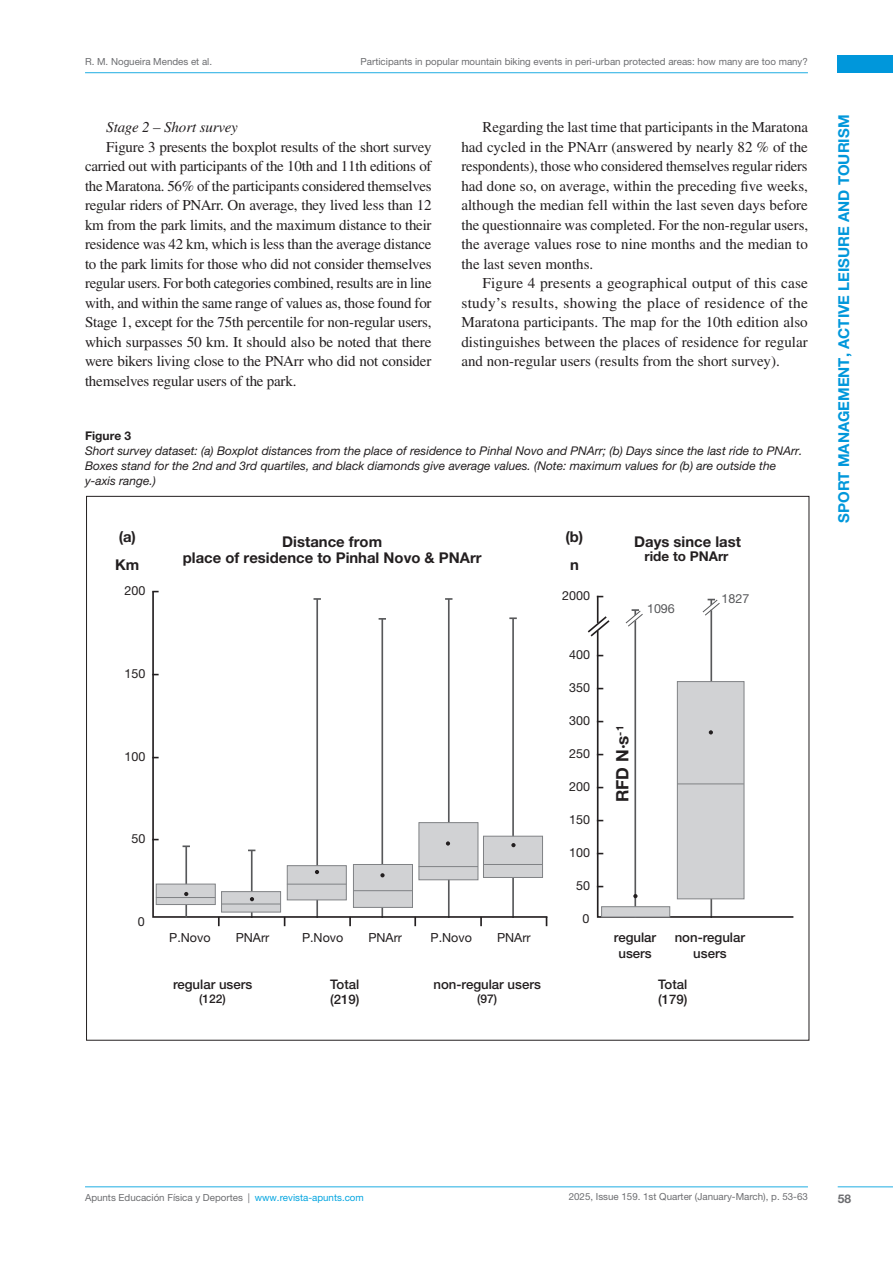
<style>
.page{position:relative;width:893px;height:1263px;background:#fff}
.page>*{position:absolute;margin:0;border:0;box-sizing:border-box;transform-origin:0 0}
.t1{font:700 17.1px "Helvetica Neue LT Pro";color:#231f20}
.Paragraph{font:15px/19.5px "Times LT Std";letter-spacing:-.015em;color:#231f20;text-align:justify}
.New_paragraph{font:15px/19.5px "Times LT Std";color:#231f20;text-align:justify}
.t2{font:700 15px "Helvetica Neue LT Pro";color:#0097db}
.E-TITULO5{font:italic 15px "Times LT Std";letter-spacing:-.01em;color:#231f20}
.t3{font:700 14.85px/28px "Helvetica Neue LT Pro";color:#231f20;text-align:center}
.t4{font:700 13.5px "Helvetica Neue LT Pro";color:#231f20}
.t5{font:500 13.2px/15.6px "Helvetica Neue LT Pro";color:#231f20}
.t6{font:12.6px "Helvetica Neue LT Pro";color:#231f20}
.t7{font:12.6px "Helvetica Neue LT Pro";color:#57585a}
.F-TITULO-TABLA{font:italic 12px/15px "Helvetica Neue LT Pro";color:#231f20}
.t8{font:500 12px "Helvetica Neue LT Pro";color:#231f20}
.F-TITULO-TABLA-2{font:700 12px "Helvetica Neue LT Pro";color:#231f20}
.t9{font:700 12px "Helvetica Neue LT Pro";color:#6c6d70}
.t10{font:9.75px "Helvetica Neue LT Pro";color:#6c6d70}
.s1{font-weight:700}
.s2{color:#04a5e0}
</style>
<div class="page">
<hr style="left:85px;top:72px;width:723px;height:1px;background:#1fade3">
<div style="left:838px;top:56px;width:55px;height:17px;background:#0097db"></div>
<hr style="left:85px;top:1186px;width:723px;height:1px;background:#1fade3">
<hr style="left:838px;top:1186px;width:55px;height:1px;background:#1fade3">
<hr style="left:710px;top:599px;width:2px;height:319px;background:#57585a">
<svg style="left:152px;top:591px;width:396px;height:328px"></svg>
<svg style="left:596px;top:629px;width:198px;height:289px"></svg>
<hr style="left:185px;top:846px;width:2px;height:72px;background:#57585a">
<svg style="left:183px;top:845px;width:7px;height:2px"></svg>
<svg style="left:218px;top:917px;width:2px;height:9px"></svg>
<svg style="left:414px;top:917px;width:2px;height:9px"></svg>
<svg style="left:480px;top:917px;width:2px;height:9px"></svg>
<svg style="left:349px;top:917px;width:2px;height:9px"></svg>
<div style="left:156px;top:884px;width:60px;height:21px;background:#d1d2d4;border:1px solid #808285"></div>
<hr style="left:156px;top:897px;width:59px;height:1px;background:#808285">
<svg style="left:184px;top:892px;width:4px;height:4px"></svg>
<svg style="left:250px;top:897px;width:4px;height:4px"></svg>
<svg style="left:315px;top:870px;width:4px;height:4px"></svg>
<svg style="left:380px;top:873px;width:5px;height:4px"></svg>
<svg style="left:446px;top:841px;width:4px;height:4px"></svg>
<svg style="left:511px;top:843px;width:5px;height:4px"></svg>
<svg style="left:587px;top:596px;width:24px;height:42px"></svg>
<hr style="left:634px;top:610px;width:2px;height:308px;background:#57585a">
<svg style="left:633px;top:894px;width:4px;height:4px"></svg>
<div style="left:601px;top:906px;width:69px;height:11px;background:#d1d2d4;border:1px solid #808285"></div>
<svg style="left:625px;top:609px;width:18px;height:18px"></svg>
<svg style="left:702px;top:599px;width:18px;height:17px"></svg>
<p class="t10" style="left:85px;top:55px;width:129px">R. M. Nogueira Mendes et al.</p>
<p class="t10" style="left:361px;top:56px;width:449px">Participants in popular mountain biking events in peri-urban protected areas: how many are too many?</p>
<p class="E-TITULO5" style="left:106px;top:119px;width:133px">Stage 2 – Short survey</p>
<p class="Paragraph" style="left:85px;top:137px;width:348px;text-indent:21px">Figure 3 presents the boxplot results of the short survey carried out with participants of the 10th and 11th editions of the Maratona. 56% of the participants considered themselves regular riders of PNArr. On average, they lived less than 12 km from the park limits, and the maximum distance to their residence was 42 km, which is less than the average distance to the park limits for those who did not consider themselves regular users. For both categories combined, results are in line with, and within the same range of values as, those found for Stage 1, except for the 75th percentile for non-regular users, which surpasses 50 km. It should also be noted that there were bikers living close to the PNArr who did not consider themselves regular users of the park.</p>
<p class="New_paragraph" style="left:461px;top:117px;width:348px;text-indent:21px">Regarding the last time that participants in the Maratona had cycled in the PNArr (answered by nearly 82 % of the respondents), those who considered themselves regular riders had done so, on average, within the preceding five weeks, although the median fell within the last seven days before the questionnaire was completed. For the non-regular users, the average values rose to nine months and the median to the last seven months.</p>
<p class="New_paragraph" style="left:461px;top:273px;width:348px;text-indent:21px">Figure 4 presents a geographical output of this case study’s results, showing the place of residence of the Maratona participants. The map for the 10th edition also distinguishes between the places of residence for regular and non-regular users (results from the short survey).</p>
<p class="F-TITULO-TABLA-2" style="left:85px;top:428px;width:48px">Figure 3</p>
<p class="F-TITULO-TABLA" style="left:85px;top:443px;width:719px">Short survey dataset: (a) Boxplot distances from the place of residence to Pinhal Novo and PNArr; (b) Days since the last ride to PNArr.<br>Boxes stand for the 2nd and 3rd quartiles, and black diamonds give average values. (Note: maximum values for (b) are outside the y-axis range.)</p>
<p class="t3" style="left:115px;top:522px;width:26px;text-align:left">(a)<br>Km</p>
<p class="t3" style="left:565px;top:522px;width:19px">(b) n</p>
<p class="t6" style="left:125px;top:583px;width:36px">200 <span class="s1">–</span></p>
<p class="t3" style="left:183px;top:534px;width:300px;line-height:15.8px">Distance from<br>place of residence to Pinhal Novo &amp; PNArr</p>
<p class="t3" style="left:634px;top:527px;width:108px">Days since last</p>
<p class="t4" style="left:644px;top:548px;width:85px">ride to PNArr</p>
<p class="t6" style="left:562px;top:588px;width:43px">2000 <span class="s1">–</span></p>
<p class="t7" style="left:722px;top:591px;width:29px">1827</p>
<p class="t7" style="left:647px;top:601px;width:29px">1096</p>
<p class="t6" style="left:125px;top:666px;width:36px">150 <span class="s1">–</span></p>
<p class="t6" style="left:125px;top:749px;width:36px">100 <span class="s1">–</span></p>
<p class="t6" style="left:132px;top:831px;width:29px">50 <span class="s1">–</span></p>
<p class="t6" style="left:138px;top:914px;width:8px">0</p>
<p class="t6" style="left:569px;top:647px;width:36px">400 <span class="s1">–</span></p>
<p class="t6" style="left:569px;top:680px;width:36px">350 <span class="s1">–</span></p>
<p class="t6" style="left:569px;top:713px;width:36px">300 <span class="s1">–</span></p>
<p class="t6" style="left:569px;top:746px;width:36px">250 <span class="s1">–</span></p>
<p class="t6" style="left:569px;top:779px;width:36px">200 <span class="s1">–</span></p>
<p class="t6" style="left:569px;top:812px;width:36px">150 <span class="s1">–</span></p>
<p class="t6" style="left:569px;top:845px;width:36px">100 <span class="s1">–</span></p>
<p class="t6" style="left:576px;top:878px;width:29px">50 <span class="s1">–</span></p>
<p class="t6" style="left:582px;top:911px;width:8px">0</p>
<p class="t1" style="left:612px;top:802px;width:78px;rotate:-90deg">RFD N·s<sup>-1</sup></p>
<p class="t5" style="left:614px;top:929px;width:44px;text-align:center">regular users</p>
<p class="t5" style="left:675px;top:929px;width:72px;text-align:center">non-regular users</p>
<p class="t6" style="left:169px;top:930px;width:43px">P.Novo</p>
<p class="t6" style="left:236px;top:930px;width:35px">PNArr</p>
<p class="t6" style="left:302px;top:930px;width:43px">P.Novo</p>
<p class="t6" style="left:368px;top:930px;width:35px">PNArr</p>
<p class="t6" style="left:431px;top:930px;width:43px">P.Novo</p>
<p class="t6" style="left:497px;top:930px;width:35px">PNArr</p>
<p class="t5" style="left:173px;top:976px;width:81px">regular users</p>
<p class="t8" style="left:199px;top:992px;width:28px">(122)</p>
<p class="t5" style="left:330px;top:976px;width:31px">Total (219)</p>
<p class="t5" style="left:658px;top:976px;width:31px">Total (179)</p>
<p class="t5" style="left:433px;top:976px;width:109px">non-regular users</p>
<p class="t8" style="left:477px;top:992px;width:22px">(97)</p>
<p class="t2" style="left:835px;top:523px;width:410px;rotate:-90deg">SPORT MANAGEMENT, ACTIVE LEISURE AND TOURISM</p>
<p class="t10" style="left:85px;top:1192px;width:280px">Apunts Educación Física y Deportes | <span class="s2">www.revista-apunts.com</span></p>
<p class="t10" style="left:569px;top:1191px;width:241px">2025, Issue 159. 1st Quarter (January-March), p. 53-63</p>
<p class="t9" style="left:838px;top:1191px;width:15px">58</p>
</div>
